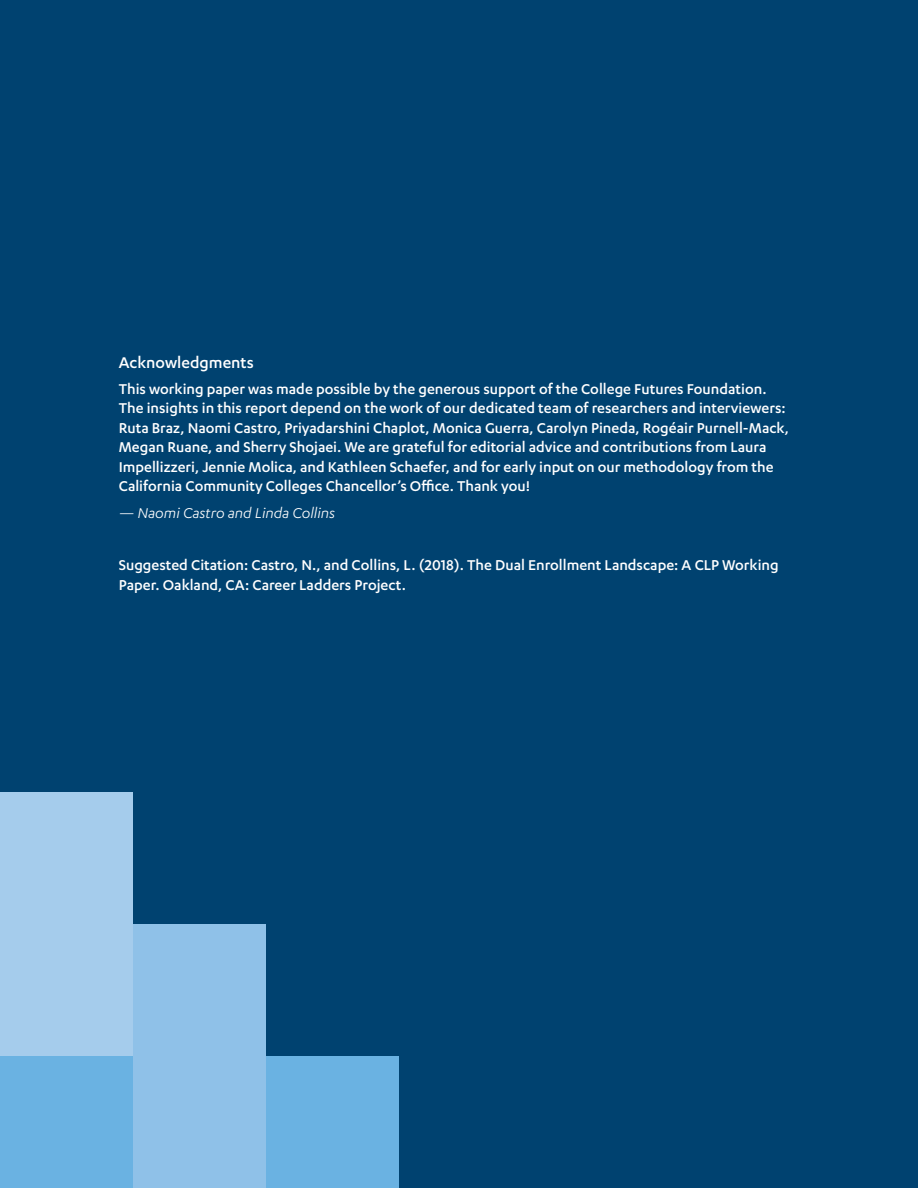
<style>
.page{position:relative;width:918px;height:1188px;background:#004270}
.page>*{position:absolute;margin:0;border:0;box-sizing:border-box;transform-origin:0 0}
.Body{font:500 18px "Karbon";color:#fff}
.Body-2{font:500 16.5px/19.5px "Karbon";color:#fff}
.Body-3{font:italic 16.5px "Karbon";color:#fff}
</style>
<div class="page">
<div style="left:0;top:793px;width:133px;height:395px;background:#a5ccec"></div>
<div style="left:0;top:1056px;width:398px;height:132px;background:#6ab2e2"></div>
<div style="left:133px;top:924px;width:133px;height:264px;background:#8fc1e8"></div>
<p class="Body" style="left:119px;top:352px;width:137px">Acknowledgments</p>
<p class="Body-2" style="left:119px;top:379px;width:672px">This working paper was made possible by the generous support of the College Futures Foundation.<br>The insights in this report depend on the work of our dedicated team of researchers and interviewers:<br>Ruta Braz, Naomi Castro, Priyadarshini Chaplot, Monica Guerra, Carolyn Pineda, Rogéair Purnell-Mack, Megan Ruane, and Sherry Shojaei. We are grateful for editorial advice and contributions from Laura Impellizzeri, Jennie Molica, and Kathleen Schaefer, and for early input on our methodology from the California Community Colleges Chancellor’s Office. Thank you!</p>
<p class="Body-3" style="left:119px;top:504px;width:218px">— Naomi Castro and Linda Collins</p>
<p class="Body-2" style="left:119px;top:555px;width:661px">Suggested Citation: Castro, N., and Collins, L. (2018). The Dual Enrollment Landscape: A CLP Working<br>Paper. Oakland, CA: Career Ladders Project.</p>
</div>
